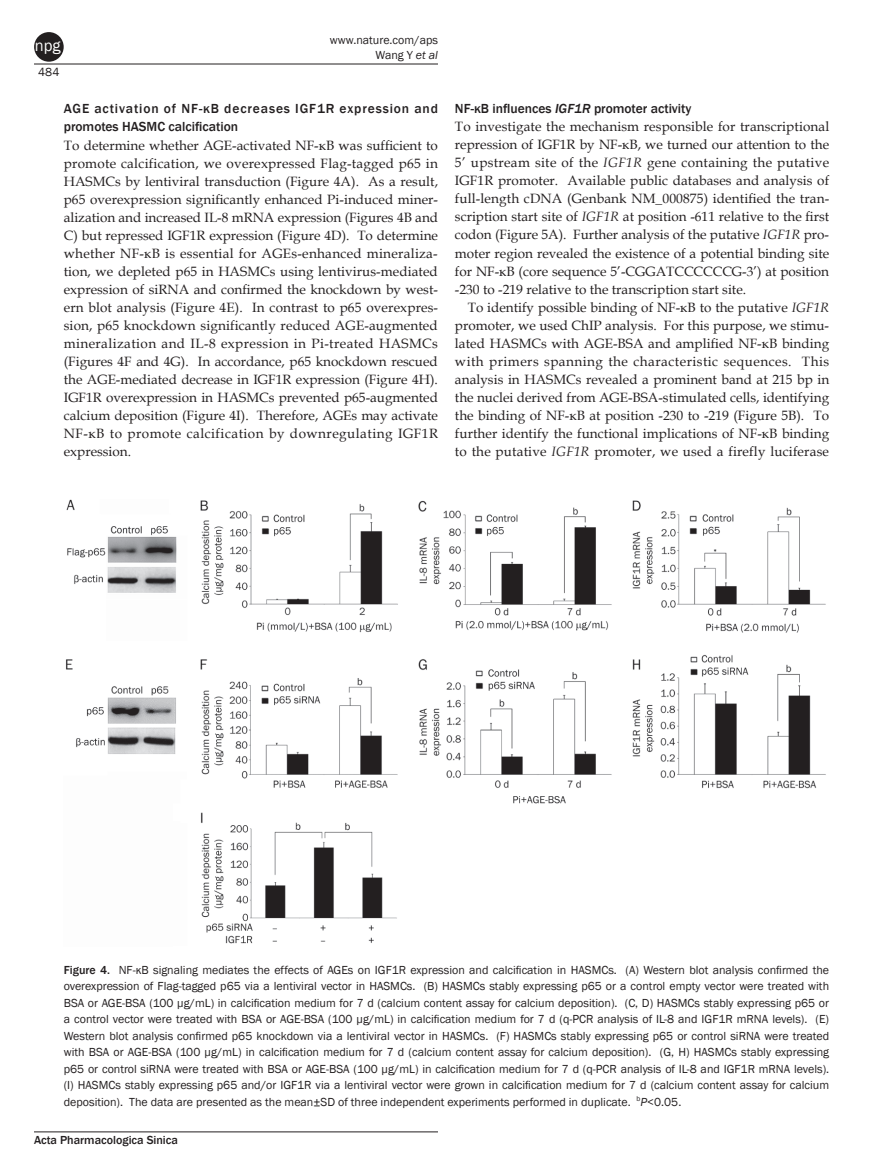
<style>
.page{position:relative;width:893px;height:1170px;background:#fff}
.page>*{position:absolute;margin:0;border:0;box-sizing:border-box;transform-origin:0 0}
.t1{font:16.5px "Franklin Gothic Book 2";color:#fff}
.t2{font:13.5px/18px "Book Antiqua 2";letter-spacing:.005em;color:#231f20;text-align:justify}
.t3{font:13.5px/18px "Book Antiqua";letter-spacing:.01em;color:#231f20}
.t4{font:13.5px/18px "Book Antiqua";letter-spacing:.035em;color:#231f20}
.t5{font:500 13.5px/18px "Franklin Gothic";letter-spacing:.065em;color:#231f20}
.t6{font:13.5px "Franklin Gothic Medium 2";color:#231f20}
.t7{font:12px/16.5px "Franklin Gothic";color:#231f20;text-align:justify}
.t8{font:12px/15px "Franklin Gothic Book 2";color:#231f20;text-align:right}
.t9{font:12px "Franklin Gothic Medium 2";color:#231f20}
.s1{font-family:"Franklin Gothic";font-style:italic}
.s2{font-family:"Book Antiqua"}
.s3{font-family:"Franklin Gothic";font-weight:500}
.s4{font-family:"Franklin Gothic";font-weight:500;font-style:italic}
.s5{font-style:italic}
.s6{font-family:"Book Antiqua";font-style:italic}
.s7{font-family:"Franklin Gothic Medium 2"}
</style>
<div class="page">
<hr style="left:34px;top:64px;width:404px;height:1px;background:#231f20">
<hr style="left:34px;top:1131px;width:404px;height:1px;background:#231f20">
<div style="left:34px;top:32px;width:30px;height:30px;background:#231f20;border-radius:50%"></div>
<img style="left:66px;top:499px;width:760px;height:445px">
<p class="t1" style="left:35px;top:35px;width:27px">npg</p>
<p class="t8" style="left:38px;top:65px;width:23px">484</p>
<p class="t8" style="left:330px;top:32px;width:110px">www.nature.com/aps<br>Wang Y <span class="s1">et al</span></p>
<p class="t5" style="left:64px;top:100px;width:376px">AGE activation of NF-κB decreases IGF1R expression and promotes HASMC calcification</p>
<p class="t2" style="left:64px;top:136px;width:376px">To determine whether AGE-activated NF-κB was sufficient to promote calcification, we overexpressed Flag-tagged p65 in HASMCs by lentiviral transduction (Figure 4A). As a result, p65 overexpression significantly enhanced Pi-induced miner&shy;alization and increased IL-8 mRNA expression (Figures 4B and C) but repressed IGF1R expression (Figure 4D). To determine whether NF-κB is essential for AGEs-enhanced mineraliza<span class="s2">-</span></p>
<p class="t3" style="left:64px;top:262px;width:375px">tion, we depleted p65 in HASMCs using lentivirus-mediated</p>
<p class="t2" style="left:64px;top:280px;width:376px">expression of siRNA and confirmed the knockdown by west&shy;ern blot analysis (Figure 4E). In contrast to p65 overexpres<span class="s2">-</span></p>
<p class="t3" style="left:64px;top:316px;width:376px">sion, p65 knockdown significantly reduced AGE-augmented mineralization and IL-8 expression in Pi-treated HASMCs</p>
<p class="t2" style="left:64px;top:352px;width:376px">(Figures 4F and 4G). In accordance, p65 knockdown rescued the AGE-mediated decrease in IGF1R expression (Figure 4H).<br>IGF1R overexpression in HASMCs prevented p65-augmented calcium deposition (Figure 4I). Therefore, AGEs may activate NF-κB to promote calcification by downregulating IGF1R</p>
<p class="t3" style="left:64px;top:441px;width:69px">expression.</p>
<p class="t6" style="left:455px;top:100px;width:238px"><span class="s3">NF-κB influences</span> <span class="s4">IGF1R</span> promoter activity</p>
<p class="t3" style="left:455px;top:117px;width:376px">To investigate the mechanism responsible for transcriptional</p>
<p class="t2" style="left:455px;top:135px;width:376px">repression of IGF1R by NF-κB, we turned our attention to the</p>
<p class="t3" style="left:455px;top:153px;width:376px">5’ upstream site of the <span class="s5">IGF1R</span> gene containing the putative</p>
<p class="t2" style="left:455px;top:171px;width:376px">IGF1R promoter. Available public databases and analysis of full-length cDNA (Genbank NM_000875) identified the tran&shy;<span class="s2">scription start site of</span> <span class="s6">IGF1R</span> at position -611 relative to the first codon (Figure 5A). Further analysis of the putative <span class="s6">IGF1R</span> <span class="s2">pro-</span></p>
<p class="t3" style="left:455px;top:243px;width:376px">moter region revealed the existence of a potential binding site</p>
<p class="t2" style="left:455px;top:261px;width:376px">for NF-κB (core sequence 5’-CGGATCCCCCCG-3’) at position</p>
<p class="t3" style="left:455px;top:279px;width:293px">-230 to -219 relative to the transcription start site.</p>
<p class="t2" style="left:455px;top:297px;width:376px;text-indent:13px">To identify possible binding of NF-κB to the putative <span class="s6">IGF1R </span>promoter, we used ChIP analysis. For this purpose, we stimu&shy;lated HASMCs with AGE-BSA and amplified NF-κB binding</p>
<p class="t4" style="left:455px;top:351px;width:376px">with primers spanning the characteristic sequences. This analysis in HASMCs revealed a prominent band at 215 bp in</p>
<p class="t2" style="left:455px;top:387px;width:376px">the nuclei derived from AGE-BSA-stimulated cells, identifying the binding of NF-κB at position -230 to -219 (Figure 5B). To further identify the functional implications of NF-κB binding</p>
<p class="t3" style="left:455px;top:441px;width:376px">to the putative <span class="s5">IGF1R</span> promoter, we used a firefly luciferase</p>
<p class="t7" style="left:64px;top:961px;width:767px"><span class="s7">Figure 4.</span> NF-κB signaling mediates the effects of AGEs on IGF1R expression and calcification in HASMCs. (A) Western blot analysis confirmed the overexpression of Flag-tagged p65 via a lentiviral vector in HASMCs. (B) HASMCs stably expressing p65 or a control empty vector were treated with BSA or AGE-BSA (100 µg/mL) in calcification medium for 7 d (calcium content assay for calcium deposition). (C, D) HASMCs stably expressing p65 or a control vector were treated with BSA or AGE-BSA (100 µg/mL) in calcification medium for 7 d (q-PCR analysis of IL-8 and IGF1R mRNA levels). (E)<br>Western blot analysis confirmed p65 knockdown via a lentiviral vector in HASMCs. (F) HASMCs stably expressing p65 or control siRNA were treated with BSA or AGE-BSA (100 µg/mL) in calcification medium for 7 d (calcium content assay for calcium deposition). (G, H) HASMCs stably expressing p65 or control siRNA were treated with BSA or AGE-BSA (100 µg/mL) in calcification medium for 7 d (q-PCR analysis of IL-8 and IGF1R mRNA levels). (I) HASMCs stably expressing p65 and/or IGF1R via a lentiviral vector were grown in calcification medium for 7 d (calcium content assay for calcium deposition). The data are presented as the mean±SD of three independent experiments performed in duplicate. <sup>b</sup><span class="s5">P</span>&lt;0.05.</p>
<p class="t9" style="left:34px;top:1132px;width:145px">Acta Pharmacologica Sinica</p>
</div>
